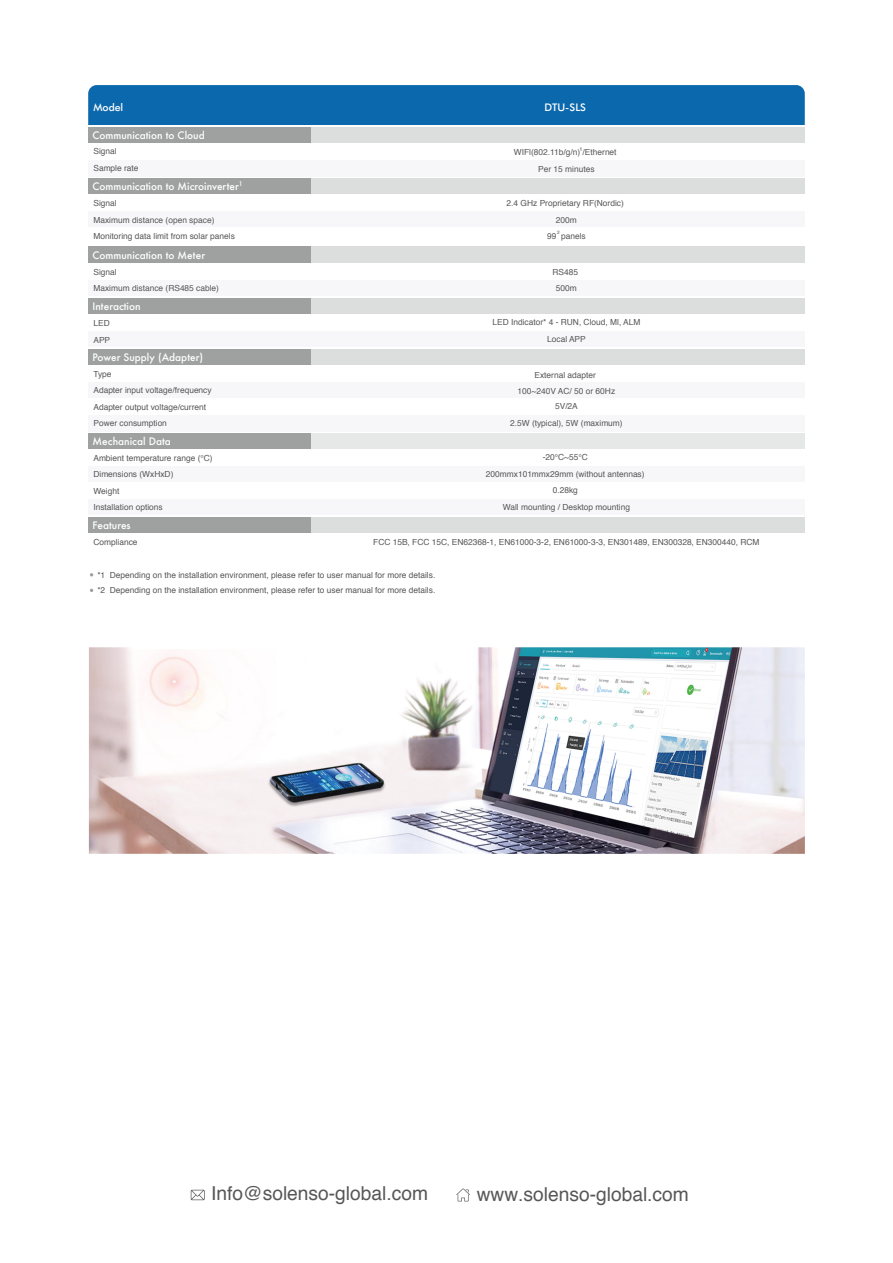
<style>
.page{position:relative;width:893px;height:1263px;background:#fff}
.page>*{position:absolute;margin:0;border:0;box-sizing:border-box;transform-origin:0 0}
.t1{font:19.2px "Helvetica";color:#585757}
.t2{font:500 10.5px "Futura BT";color:#fff}
.t3{font:500 10.05px "Futura";color:#fff}
.t4{font:8.4px/16.5px "Helvetica";color:#585757}
.t5{font:500 6.15px "Futura";color:#fff}
.t6{font:5.4px "Helvetica";color:#585757}
.t7{font:4.65px "Helvetica";color:#585757}
</style>
<div class="page">
<img style="left:88px;top:647px;width:717px;height:206px">
<div style="left:88px;top:127px;width:717px;height:17px;background:#dcdddd"></div>
<div style="left:88px;top:127px;width:223px;height:16px;background:#9fa0a0"></div>
<div style="left:88px;top:160px;width:717px;height:16px;background:#f7f7f9"></div>
<div style="left:88px;top:143px;width:717px;height:17px;background:#fff"></div>
<div style="left:88px;top:178px;width:717px;height:17px;background:#dcdddd"></div>
<div style="left:88px;top:178px;width:223px;height:17px;background:#9fa0a0"></div>
<div style="left:88px;top:211px;width:717px;height:17px;background:#f7f7f9"></div>
<div style="left:88px;top:298px;width:717px;height:16px;background:#dcdddd"></div>
<div style="left:88px;top:298px;width:223px;height:16px;background:#9fa0a0"></div>
<div style="left:88px;top:331px;width:717px;height:16px;background:#f7f7f9"></div>
<div style="left:88px;top:349px;width:717px;height:16px;background:#dcdddd"></div>
<div style="left:88px;top:349px;width:223px;height:16px;background:#9fa0a0"></div>
<div style="left:88px;top:382px;width:717px;height:16px;background:#f7f7f9"></div>
<div style="left:88px;top:415px;width:717px;height:16px;background:#f7f7f9"></div>
<div style="left:88px;top:433px;width:717px;height:17px;background:#e6e7e7"></div>
<div style="left:88px;top:433px;width:223px;height:16px;background:#9fa0a0"></div>
<div style="left:88px;top:466px;width:717px;height:16px;background:#f7f7f9"></div>
<div style="left:88px;top:449px;width:717px;height:17px;background:#fff"></div>
<div style="left:88px;top:499px;width:717px;height:16px;background:#f7f7f9"></div>
<div style="left:88px;top:85px;width:717px;height:40px;background:#0b68ac"></div>
<svg style="left:456px;top:1188px;width:14px;height:13px"></svg>
<svg style="left:191px;top:1190px;width:14px;height:10px"></svg>
<div style="left:88px;top:247px;width:717px;height:16px;background:#dcdddd"></div>
<div style="left:88px;top:247px;width:223px;height:16px;background:#9fa0a0"></div>
<div style="left:88px;top:279px;width:717px;height:17px;background:#f7f7f9"></div>
<div style="left:88px;top:517px;width:717px;height:16px;background:#dcdddd"></div>
<div style="left:88px;top:517px;width:223px;height:16px;background:#9fa0a0"></div>
<p class="t2" style="left:93px;top:101px;width:31px">Model</p>
<p class="t3" style="left:92px;top:128px;width:114px">Communication to Cloud</p>
<p class="t4" style="left:93px;top:143px;width:47px">Signal<br>Sample rate</p>
<p class="t4" style="left:93px;top:195px;width:143px">Signal<br>Maximum distance (open space)<br>Monitoring data limit from solar panels</p>
<p class="t5" style="left:239px;top:180px;width:5px">1</p>
<p class="t3" style="left:92px;top:179px;width:148px">Communication to Microinverter</p>
<p class="t3" style="left:92px;top:248px;width:114px">Communication to Meter</p>
<p class="t4" style="left:93px;top:264px;width:127px">Signal<br>Maximum distance (RS485 cable)</p>
<p class="t3" style="left:92px;top:299px;width:50px">Interaction</p>
<p class="t4" style="left:93px;top:315px;width:18px">LED<br>APP</p>
<p class="t3" style="left:92px;top:350px;width:112px">Power Supply (Adapter)</p>
<p class="t4" style="left:93px;top:366px;width:120px">Type<br>Adapter input voltage/frequency<br>Adapter output voltage/current<br>Power consumption</p>
<p class="t3" style="left:92px;top:434px;width:80px">Mechanical Data</p>
<p class="t4" style="left:93px;top:450px;width:121px">Ambient temperature range (°C)<br>Dimensions (WxHxD)<br>Weight<br>Installation options</p>
<p class="t2" style="left:544px;top:101px;width:43px">DTU-SLS</p>
<p class="t4" style="left:514px;top:144px;width:104px">WIFl(802.11b/g/n) /Ethernet</p>
<p class="t6" style="left:580px;top:145px;width:5px">1</p>
<p class="t4" style="left:538px;top:161px;width:58px">Per 15 minutes</p>
<p class="t4" style="left:507px;top:195px;width:119px;text-align:center">2.4 GHz Proprietary RF(Nordic)<br>200m</p>
<p class="t7" style="left:557px;top:229px;width:4px">2</p>
<p class="t4" style="left:547px;top:228px;width:40px">99 panels</p>
<p class="t4" style="left:552px;top:264px;width:27px;text-align:center">RS485<br>500m</p>
<p class="t4" style="left:492px;top:314px;width:150px;text-align:center">LED Indicator* 4 - RUN, Cloud, Ml, ALM<br>Local APP</p>
<p class="t4" style="left:535px;top:367px;width:63px">External adapter</p>
<p class="t4" style="left:555px;top:398px;width:24px">5V/2A</p>
<p class="t4" style="left:518px;top:383px;width:99px">100~240V AC/ 50 or 60Hz</p>
<p class="t4" style="left:510px;top:415px;width:114px">2.5W (typical), 5W (maximum)</p>
<p class="t4" style="left:486px;top:449px;width:160px;text-align:center">-20°C~55°C<br>200mmx101mmx29mm (without antennas)<br>0.28kg<br>Wall mounting / Desktop mounting</p>
<p class="t3" style="left:92px;top:518px;width:40px">Features</p>
<p class="t4" style="left:93px;top:534px;width:46px">Compliance</p>
<p class="t4" style="left:97px;top:567px;width:339px;line-height:15.6px">*1 Depending on the installation environment, please refer to user manual for more details. *2 Depending on the installation environment, please refer to user manual for more details.</p>
<p class="t4" style="left:373px;top:534px;width:388px">FCC 15B, FCC 15C, EN62368-1, EN61000-3-2, EN61000-3-3, EN301489, EN300328, EN300440, RCM</p>
<h1 class="t1" style="left:211px;top:1179px;width:218px">Info@solenso-global.com</h1>
<h1 class="t1" style="left:477px;top:1179px;width:214px">www.solenso-global.com</h1>
</div>
